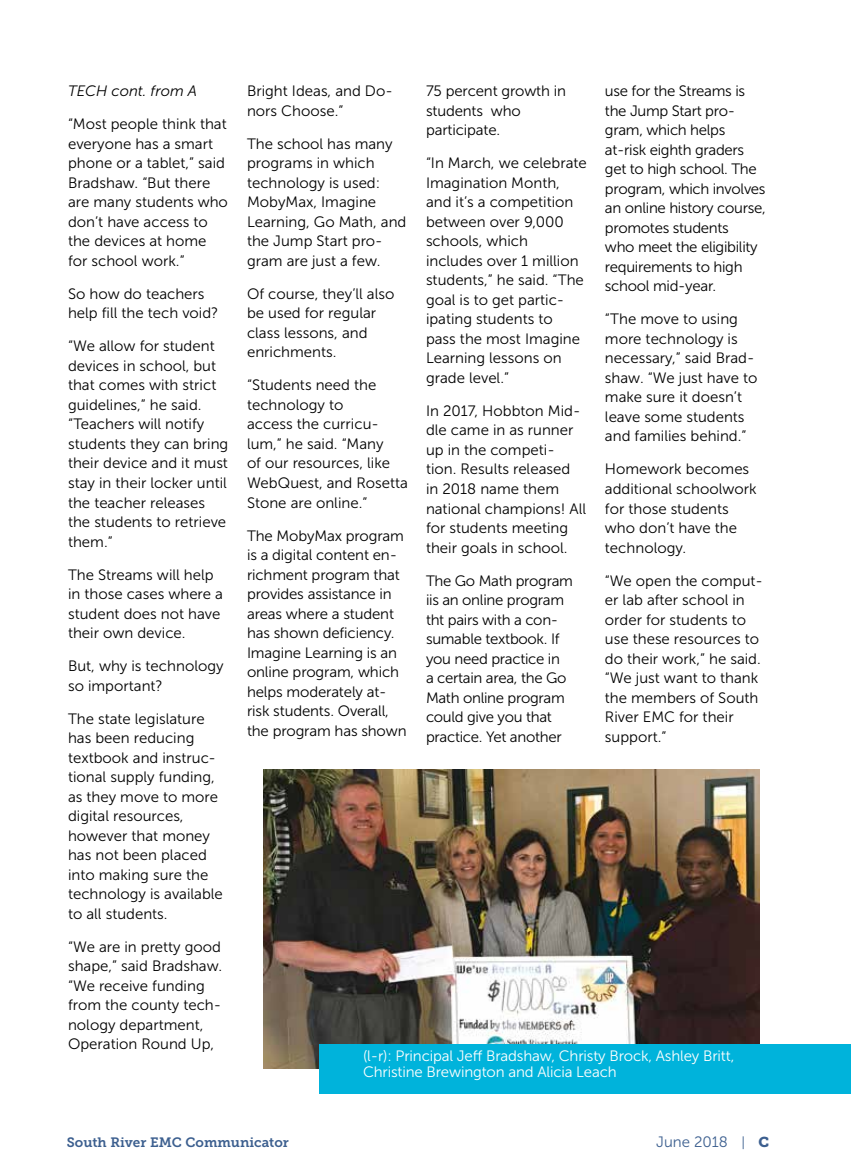
<style>
.page{position:relative;width:851px;height:1175px;background:#fff}
.page>*{position:absolute;margin:0;border:0;box-sizing:border-box;transform-origin:0 0}
.t1{font:15px/19.5px "Museo Sans 300";color:#000}
.t2{font:15px/19.5px "Museo Sans 300";letter-spacing:-.02em;color:#000}
.t3{font:15px/16.5px "Museo Sans 300";letter-spacing:-.01em;color:#fff}
.t4{font:italic 15px "Museo Sans 300";color:#000}
.t5{font:15px "Museo Sans 300";color:#3c5f8f}
.t6{font:13.5px "Museo Slab 700";color:#3c5f8f}
.s1{font-size:13.5px}
.s2{font-family:"Museo Slab 900";font-size:14.25px}
</style>
<div class="page">
<img style="left:264px;top:769px;width:495px;height:299px">
<div style="left:320px;top:1043px;width:530px;height:50px;background:#00b3db"></div>
<p class="t4" style="left:68px;top:83px;width:131px">TECH cont. from A</p>
<p class="t1" style="left:68px;top:114px;width:161px">“Most people think that everyone has a smart phone or a tablet,” said<br>Bradshaw. “But there are many students who don’t have access to the devices at home for school work.”</p>
<p class="t1" style="left:68px;top:284px;width:152px">So how do teachers help fill the tech void?</p>
<p class="t1" style="left:68px;top:336px;width:162px">“We allow for student devices in school, but that comes with strict guidelines,” he said. “Teachers will notify students they can bring their device and it must stay in their locker until the teacher releases the students to retrieve them.”</p>
<p class="t1" style="left:68px;top:564px;width:156px">The Streams will help in those cases where a student does not have their own device.</p>
<p class="t1" style="left:68px;top:656px;width:157px">But, why is technology so important?</p>
<p class="t1" style="left:68px;top:708px;width:156px">The state legislature has been reducing textbook and instruc&shy;tional supply funding, as they move to more digital resources, however that money has not been placed into making sure the technology is available to all students.</p>
<p class="t1" style="left:68px;top:936px;width:156px">“We are in pretty good shape,” said Bradshaw. “We receive funding from the county tech&shy;nology department,<br>Operation Round Up,</p>
<p class="t1" style="left:247px;top:81px;width:147px">Bright Ideas, and Do&shy;nors Choose.”</p>
<p class="t1" style="left:247px;top:134px;width:161px">The school has many programs in which technology is used:<br>MobyMax, Imagine<br>Learning, Go Math, and the Jump Start pro&shy;gram are just a few.</p>
<p class="t1" style="left:247px;top:284px;width:149px">Of course, they’ll also be used for regular class lessons, and enrichments.</p>
<p class="t1" style="left:247px;top:375px;width:162px">“Students need the technology to<br>access the curricu&shy;lum,” he said. “Many<br>of our resources, like<br>WebQuest, and Rosetta<br>Stone are online.”</p>
<p class="t1" style="left:247px;top:525px;width:161px">The MobyMax program is a digital content en&shy;richment program that provides assistance in areas where a student has shown deficiency.<br>Imagine Learning is an online program, which helps moderately at&shy;risk students. Overall, the program has shown</p>
<p class="t1" style="left:426px;top:81px;width:141px">75 percent growth in students who participate.</p>
<p class="t1" style="left:426px;top:153px;width:162px">“In March, we celebrate<br>Imagination Month, and it’s a competition between over 9,000 schools, which includes over 1 million students,” he said. “The goal is to get partic&shy;ipating students to<br>pass the most Imagine<br>Learning lessons on grade level.”</p>
<p class="t1" style="left:426px;top:401px;width:162px">In 2017, Hobbton Mid&shy;dle came in as runner up in the competi&shy;tion. Results released in 2018 name them national champions! All for students meeting their goals in school.</p>
<p class="t2" style="left:426px;top:570px;width:148px">The Go Math program iis an online program tht pairs with a con&shy;sumable textbook. If you need practice in<br>a certain area, the Go<br>Math online program could give you that practice. Yet another</p>
<p class="t2" style="left:605px;top:81px;width:162px">use for the Streams is the Jump Start pro&shy;gram, which helps at-risk eighth graders get to high school. The program, which involves an online history course, promotes students<br>who meet the eligibility requirements to high school mid-year.</p>
<p class="t1" style="left:605px;top:309px;width:154px">“The move to using more technology is necessary,” said Brad&shy;shaw. “We just have to make sure it doesn’t leave some students and families behind.”</p>
<p class="t1" style="left:605px;top:459px;width:153px">Homework becomes additional schoolwork for those students who don’t have the technology.</p>
<p class="t1" style="left:605px;top:570px;width:159px">“We open the comput&shy;er lab after school in order for students to use these resources to do their work,” he said. “We just want to thank the members of South<br>River EMC for their support.”</p>
<p class="t3" style="left:363px;top:1047px;width:373px">(l-r): Principal Jeff Bradshaw, Christy Brock, Ashley Britt,<br>Christine Brewington and Alicia Leach</p>
<p class="t6" style="left:67px;top:1134px;width:223px">South River EMC Communicator</p>
<p class="t5" style="left:656px;top:1134px;width:114px">June 2018 <span class="s1">|</span> <span class="s2">C</span></p>
</div>
